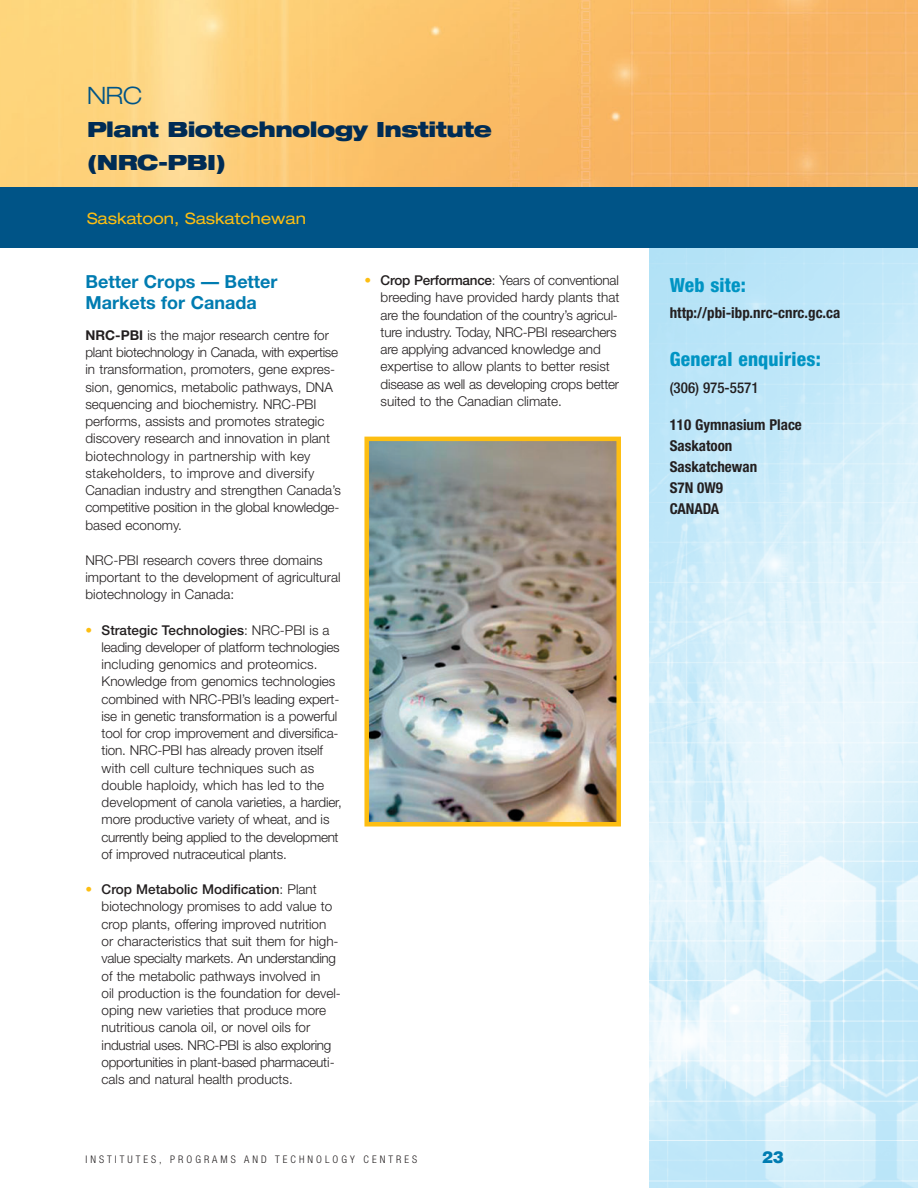
<style>
.page{position:relative;width:918px;height:1188px;background:#fff}
.page>*{position:absolute;margin:0;border:0;box-sizing:border-box;transform-origin:0 0}
.t1{font:300 expanded 24px "Helvetica Neue";color:#005487}
.t2{font:900 expanded 21px/33px "Helvetica Neue";letter-spacing:-.03em;color:#002c55}
.t3{font:800 condensed 19.5px "Helvetica Neue";letter-spacing:.01em;color:#0094c3}
.t4{font:700 18px/21px "Helvetica Neue";color:#007cb1}
.t5{font:900 16.5px "Helvetica";color:#007cb1}
.t6{font:expanded 15.75px "Helvetica Neue";color:#fdbe12}
.t7{font:700 condensed 15px/21px "Helvetica Neue";color:#231f20}
.t8{font:500 condensed 15px "Helvetica Neue";color:#231f20}
.t9{font:300 13.5px/17.2px "Helvetica Neue";color:#231f20}
.t10{font:300 condensed 10.5px "Helvetica Neue";letter-spacing:.29em;color:#231f20}
.s1{font-weight:700}
.s2{color:#fdbe12}
.s3{font-weight:500}
</style>
<div class="page">
<img style="left:1px;top:0;width:917px;height:187px">
<img style="left:650px;top:248px;width:268px;height:940px">
<div style="left:0;top:187px;width:918px;height:61px;background:#005487"></div>
<img style="left:369px;top:442px;width:247px;height:380px">
<div style="left:364px;top:437px;width:257px;height:390px;border:4px solid #fdbe12"></div>
<h1 class="t1" style="left:87px;top:87px;width:57px">NRC</h1>
<h2 class="t2" style="left:87px;top:115px;width:407px">Plant Biotechnology Institute (NRC-PBI)</h2>
<p class="t6" style="left:87px;top:213px;width:220px">Saskatoon, Saskatchewan</p>
<h3 class="t4" style="left:85px;top:273px;width:194px">Better Crops — Better<br>Markets for Canada</h3>
<p class="t9" style="left:85px;top:328px;width:257px"><span class="s1">NRC-PBI</span> is the major research centre for plant biotechnology in Canada, with expertise in transformation, promoters, gene expres&shy;sion, genomics, metabolic pathways, DNA sequencing and biochemistry. NRC-PBI performs, assists and promotes strategic discovery research and innovation in plant biotechnology in partnership with key stakeholders, to improve and diversify Canadian industry and strengthen Canada’s competitive position in the global knowledge&shy;based economy.</p>
<p class="t9" style="left:85px;top:553px;width:257px">NRC-PBI research covers three domains important to the development of agricultural biotechnology in Canada:</p>
<p class="t9" style="left:102px;top:623px;width:242px;text-indent:-16px"><span class="s2">•</span> <span class="s3">Strategic Technologies</span>: NRC-PBI is a leading developer of platform technologies including genomics and proteomics.<br>Knowledge from genomics technologies combined with NRC-PBI’s leading expert&shy;ise in genetic transformation is a powerful tool for crop improvement and diversifica&shy;tion. NRC-PBI has already proven itself with cell culture techniques such as double haploidy, which has led to the development of canola varieties, a hardier, more productive variety of wheat, and is currently being applied to the development of improved nutraceutical plants.</p>
<p class="t9" style="left:102px;top:882px;width:241px;text-indent:-16px"><span class="s2">•</span> <span class="s3">Crop Metabolic Modification</span>: Plant biotechnology promises to add value to crop plants, offering improved nutrition or characteristics that suit them for high&shy;value specialty markets. An understanding of the metabolic pathways involved in<br>oil production is the foundation for devel&shy;oping new varieties that produce more nutritious canola oil, or novel oils for industrial uses. NRC-PBI is also exploring opportunities in plant-based pharmaceuti&shy;cals and natural health products.</p>
<p class="t9" style="left:381px;top:273px;width:240px;text-indent:-16px"><span class="s2">•</span> <span class="s3">Crop Performance</span>: Years of conventional breeding have provided hardy plants that are the foundation of the country’s agricul&shy;ture industry. Today, NRC-PBI researchers are applying advanced knowledge and expertise to allow plants to better resist disease as well as developing crops better suited to the Canadian climate.</p>
<h3 class="t3" style="left:670px;top:278px;width:78px">Web site:</h3>
<p class="t7" style="left:670px;top:304px;width:172px">http://pbi-ibp.nrc-cnrc.gc.ca</p>
<h3 class="t3" style="left:670px;top:352px;width:153px">General enquiries:</h3>
<p class="t8" style="left:670px;top:382px;width:90px">(306) 975-5571</p>
<p class="t7" style="left:670px;top:415px;width:134px">110 Gymnasium Place<br>Saskatoon<br>Saskatchewan<br>S7N 0W9<br>CANADA</p>
<p class="t10" style="left:85px;top:1156px;width:333px">INSTITUTES, PROGRAMS AND TECHNOLOGY CENTRES</p>
<p class="t5" style="left:762px;top:1152px;width:24px">23</p>
</div>
